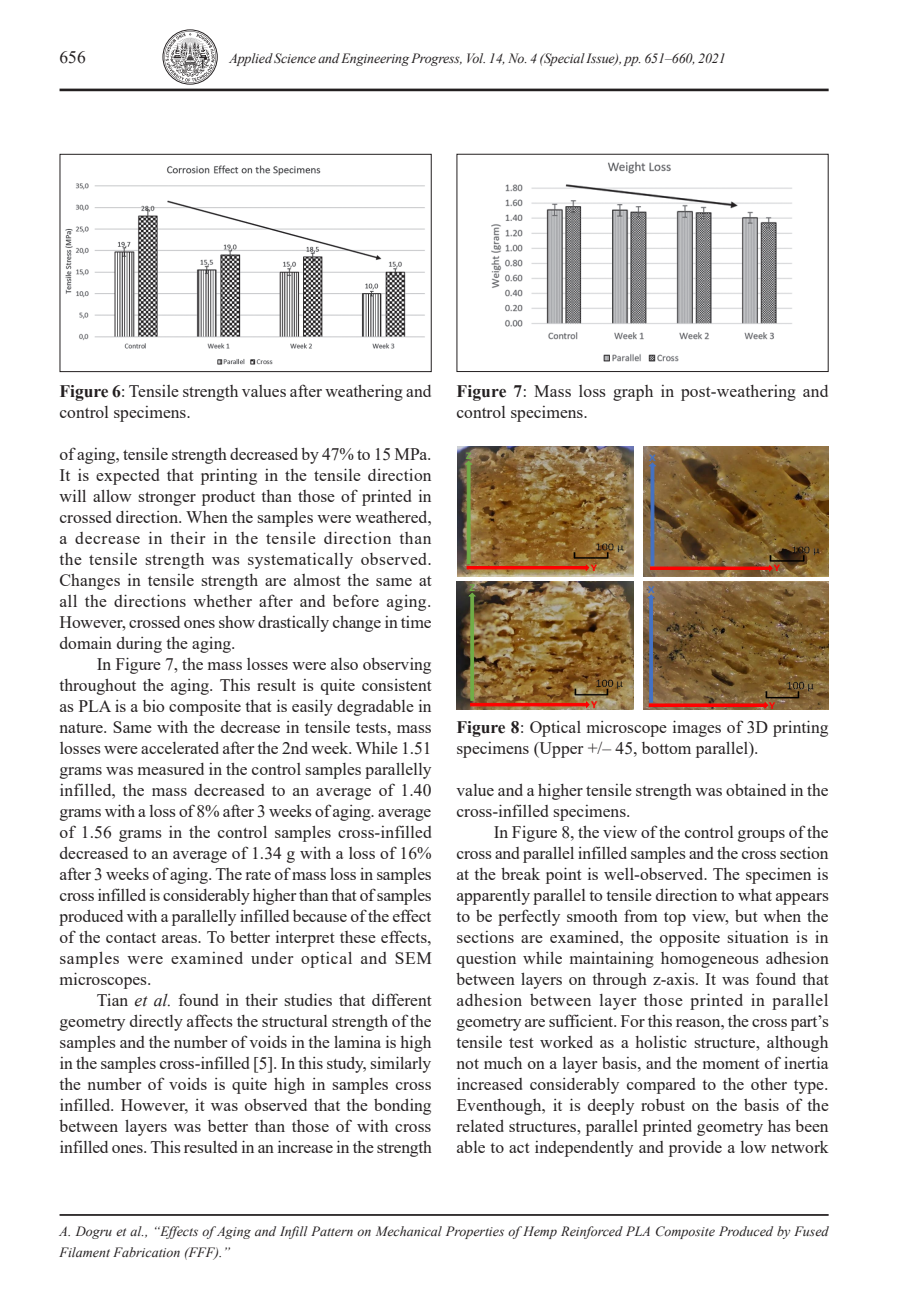
<style>
.page{position:relative;width:913px;height:1290px;background:#fff}
.page>*{position:absolute;margin:0;border:0;box-sizing:border-box;transform-origin:0 0}
.t1{font:17.5px/21px "Times New Roman";color:#231f20;text-align:justify}
.t2{font:italic 14px/21px "Times New Roman";color:#231f20}
.t3{font:700 10.67px "Calibri";color:#f00;scale:1.11 1}
.t4{font:700 10.67px "Calibri";color:#70ad47;scale:1.11 1}
.t5{font:700 10.67px "Calibri";color:#4472c4;scale:1.11 1}
.t6{font:700 10.33px "Calibri";color:#f00;scale:1.19 1}
.t7{font:700 10.33px "Calibri";color:#70ad47;scale:1.19 1}
.t8{font:700 10.33px "Calibri";color:#4472c4;scale:1.19 1}
.s1{font-weight:700}
.s2{font-style:italic}
</style>
<div class="page">
<hr style="left:60px;top:1214px;width:768px;height:2px;background:#231f20">
<hr style="left:60px;top:89px;width:768px;height:2px;background:#231f20">
<svg style="left:164px;top:31px;width:52px;height:52px"></svg>
<div style="left:163px;top:30px;width:55px;height:55px;border:1px solid #231f20;border-radius:50%"></div>
<img style="left:65px;top:165px;width:360px;height:200px">
<div style="left:60px;top:154px;width:372px;height:218px;border:1px solid #231f20"></div>
<img style="left:491px;top:161px;width:301px;height:201px">
<div style="left:456px;top:154px;width:372px;height:218px;border:1px solid #231f20"></div>
<img style="left:457px;top:446px;width:177px;height:131px">
<img style="left:643px;top:446px;width:186px;height:130px">
<svg style="left:463px;top:460px;width:127px;height:112px;background:#8f672f"></svg>
<svg style="left:647px;top:462px;width:126px;height:111px;background:#7a582f"></svg>
<img style="left:572px;top:539px;width:55px;height:22px">
<img style="left:768px;top:542px;width:55px;height:21px">
<img style="left:457px;top:582px;width:177px;height:127px">
<img style="left:643px;top:582px;width:186px;height:127px">
<img style="left:467px;top:592px;width:123px;height:117px">
<svg style="left:646px;top:594px;width:123px;height:116px;background:#7c5b37"></svg>
<img style="left:573px;top:675px;width:54px;height:22px">
<img style="left:763px;top:678px;width:54px;height:22px">
<p class="t1" style="left:60px;top:46px;width:28px">656</p>
<p class="t2" style="left:229px;top:47px;width:498px">Applied Science and Engineering Progress, Vol. 14, No. 4 (Special Issue), pp. 651–660, 2021</p>
<p class="t1" style="left:60px;top:380px;width:373px"><span class="s1">Figure 6</span>: Tensile strength values after weathering and control specimens.</p>
<p class="t1" style="left:456px;top:380px;width:373px"><span class="s1">Figure 7</span>: Mass loss graph in post-weathering and control specimens.</p>
<p class="t1" style="left:60px;top:443px;width:374px">of aging, tensile strength decreased by 47% to 15 MPa.<br>It is expected that printing in the tensile direction will allow stronger product than those of printed in crossed direction. When the samples were weathered, a decrease in their in the tensile direction than the tensile strength was systematically observed.<br>Changes in tensile strength are almost the same at all the directions whether after and before aging.<br>However, crossed ones show drastically change in time domain during the aging.</p>
<p class="t1" style="left:60px;top:653px;width:374px;text-indent:37px">In Figure 7, the mass losses were also observing throughout the aging. This result is quite consistent as PLA is a bio composite that is easily degradable in nature. Same with the decrease in tensile tests, mass losses were accelerated after the 2nd week. While 1.51 grams was measured in the control samples parallelly infilled, the mass decreased to an average of 1.40 grams with a loss of 8% after 3 weeks of aging. average of 1.56 grams in the control samples cross-infilled decreased to an average of 1.34 g with a loss of 16% after 3 weeks of aging. The rate of mass loss in samples cross infilled is considerably higher than that of samples produced with a parallelly infilled because of the effect of the contact areas. To better interpret these effects, samples were examined under optical and SEM microscopes.</p>
<p class="t1" style="left:60px;top:989px;width:374px;text-indent:37px">Tian <span class="s2">et al.</span> found in their studies that different geometry directly affects the structural strength of the samples and the number of voids in the lamina is high in the samples cross-infilled [5]. In this study, similarly the number of voids is quite high in samples cross infilled. However, it was observed that the bonding between layers was better than those of with cross infilled ones. This resulted in an increase in the strength</p>
<p class="t7" style="left:466px;top:448px;width:6px">Z</p>
<p class="t4" style="left:469px;top:580px;width:7px">Z</p>
<p class="t8" style="left:649px;top:450px;width:7px">X</p>
<p class="t6" style="left:591px;top:560px;width:7px">Y</p>
<p class="t6" style="left:774px;top:561px;width:7px">Y</p>
<p class="t5" style="left:648px;top:582px;width:7px">X</p>
<p class="t3" style="left:591px;top:697px;width:7px">Y</p>
<p class="t3" style="left:769px;top:697px;width:7px">Y</p>
<p class="t1" style="left:456px;top:716px;width:374px"><span class="s1">Figure 8</span>: Optical microscope images of 3D printing specimens (Upper +/– 45, bottom parallel).</p>
<p class="t1" style="left:456px;top:779px;width:374px">value and a higher tensile strength was obtained in the cross-infilled specimens.</p>
<p class="t1" style="left:456px;top:821px;width:374px;text-indent:37px">In Figure 8, the view of the control groups of the cross and parallel infilled samples and the cross section at the break point is well-observed. The specimen is apparently parallel to tensile direction to what appears to be perfectly smooth from top view, but when the sections are examined, the opposite situation is in question while maintaining homogeneous adhesion between layers on through z-axis. It was found that adhesion between layer those printed in parallel geometry are sufficient. For this reason, the cross part’s tensile test worked as a holistic structure, although not much on a layer basis, and the moment of inertia increased considerably compared to the other type.<br>Eventhough, it is deeply robust on the basis of the related structures, parallel printed geometry has been able to act independently and provide a low network</p>
<p class="t2" style="left:60px;top:1220px;width:770px">A. Dogru et al., “Effects of Aging and Infill Pattern on Mechanical Properties of Hemp Reinforced PLA Composite Produced by Fused<br>Filament Fabrication (FFF).”</p>
</div>
